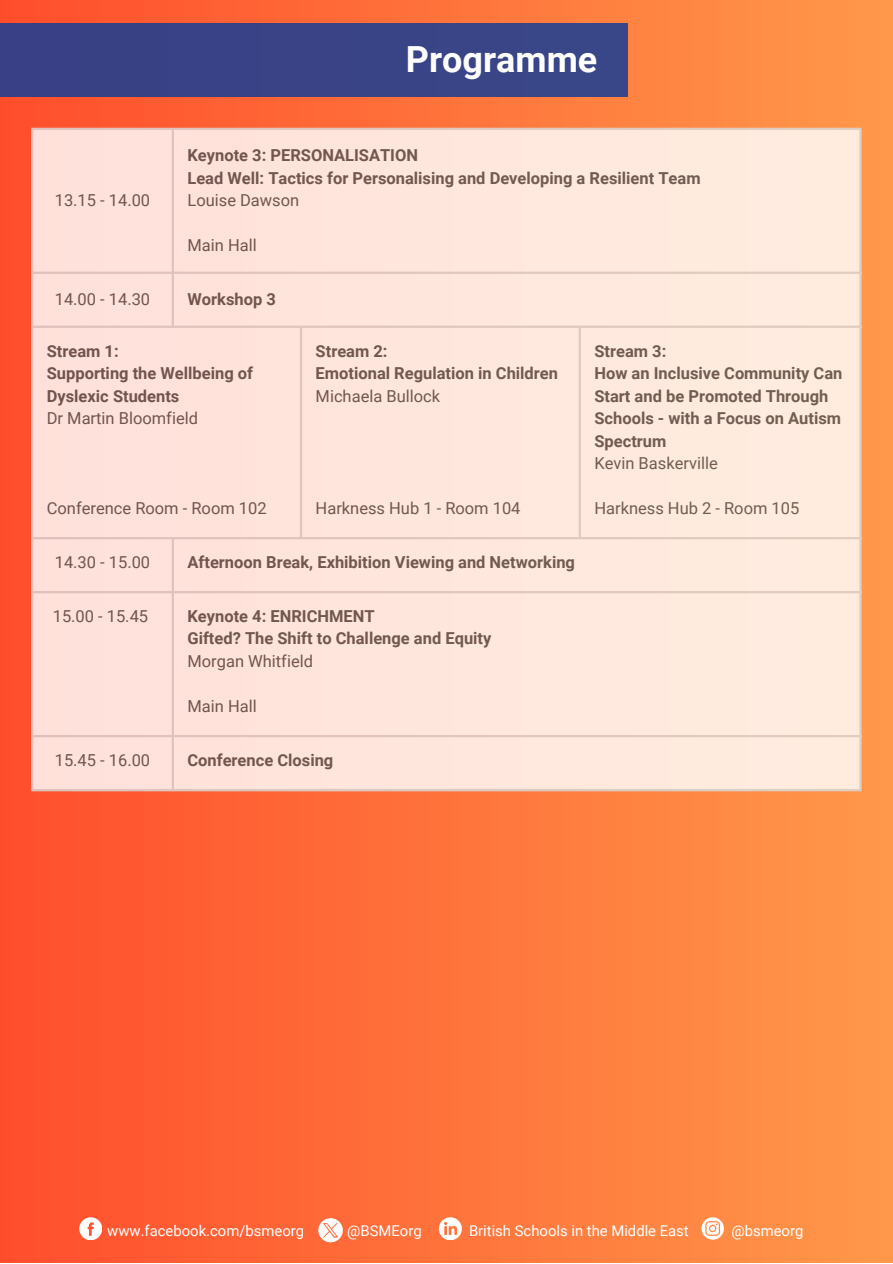
<style>
.page{position:relative;width:893px;height:1264px;background:#fff}
.page>*{position:absolute;margin:0;border:0;box-sizing:border-box;transform-origin:0 0}
.t1{font:700 36px "Roboto";color:#fff}
.t2{font:700 16.5px/22.5px "Roboto";color:#545454}
.t3{font:16.5px "Roboto";color:#545454}
.t4{font:14.85px "Roboto";color:#fff}
</style>
<div class="page">
<div style="left:0;top:0;width:892px;height:1262px;background:linear-gradient(to right,#ff4d2c,#ff984a)"></div>
<div style="left:0;top:24px;width:627px;height:73px;background:#394386"></div>
<div style="left:33px;top:130px;width:826px;height:659px;background:#ffe6dd"></div>
<hr style="left:31px;top:130px;width:2px;height:659px;background:#d9d9d9">
<hr style="left:172px;top:130px;width:2px;height:195px;background:#d9d9d9">
<hr style="left:172px;top:539px;width:2px;height:250px;background:#d9d9d9">
<hr style="left:300px;top:328px;width:2px;height:209px;background:#d9d9d9">
<hr style="left:578px;top:328px;width:3px;height:209px;background:#d9d9d9">
<hr style="left:859px;top:130px;width:2px;height:659px;background:#d9d9d9">
<hr style="left:31px;top:128px;width:830px;height:2px;background:#d9d9d9">
<hr style="left:31px;top:272px;width:830px;height:2px;background:#d9d9d9">
<hr style="left:31px;top:325px;width:830px;height:3px;background:#d9d9d9">
<hr style="left:31px;top:537px;width:830px;height:2px;background:#d9d9d9">
<hr style="left:31px;top:591px;width:830px;height:2px;background:#d9d9d9">
<hr style="left:31px;top:735px;width:830px;height:2px;background:#d9d9d9">
<hr style="left:31px;top:789px;width:830px;height:2px;background:#d9d9d9">
<svg style="left:79px;top:1217px;width:23px;height:22px"></svg>
<svg style="left:439px;top:1217px;width:22px;height:22px"></svg>
<svg style="left:701px;top:1217px;width:22px;height:22px"></svg>
<img style="left:313px;top:1213px;width:35px;height:36px">
<p class="t3" style="left:55px;top:191px;width:97px">13.15 - 14.00</p>
<p class="t1" style="left:406px;top:39px;width:193px">Programme</p>
<p class="t2" style="left:187px;top:144px;width:514px">Keynote 3: PERSONALISATION<br>Lead Well: Tactics for Personalising and Developing a Resilient Team</p>
<p class="t3" style="left:187px;top:191px;width:113px">Louise Dawson</p>
<p class="t3" style="left:187px;top:236px;width:71px">Main Hall</p>
<p class="t3" style="left:55px;top:290px;width:97px">14.00 - 14.30</p>
<p class="t2" style="left:187px;top:288px;width:90px">Workshop 3</p>
<p class="t2" style="left:47px;top:340px;width:208px">Stream 1:<br>Supporting the Wellbeing of<br>Dyslexic Students</p>
<p class="t3" style="left:47px;top:409px;width:153px">Dr Martin Bloomfield</p>
<p class="t3" style="left:47px;top:498px;width:221px">Conference Room - Room 102</p>
<p class="t2" style="left:315px;top:340px;width:244px">Stream 2:<br>Emotional Regulation in Children</p>
<p class="t3" style="left:315px;top:386px;width:126px">Michaela Bullock</p>
<p class="t3" style="left:315px;top:498px;width:206px">Harkness Hub 1 - Room 104</p>
<p class="t3" style="left:55px;top:552px;width:97px">14.30 - 15.00</p>
<p class="t2" style="left:187px;top:551px;width:389px">Afternoon Break, Exhibition Viewing and Networking</p>
<p class="t3" style="left:53px;top:606px;width:97px">15.00 - 15.45</p>
<p class="t2" style="left:187px;top:605px;width:305px">Keynote 4: ENRICHMENT<br>Gifted? The Shift to Challenge and Equity</p>
<p class="t3" style="left:187px;top:651px;width:127px">Morgan Whitfield</p>
<p class="t3" style="left:187px;top:696px;width:71px">Main Hall</p>
<p class="t3" style="left:55px;top:750px;width:97px">15.45 - 16.00</p>
<p class="t2" style="left:187px;top:749px;width:147px">Conference Closing</p>
<p class="t2" style="left:594px;top:340px;width:249px">Stream 3:<br>How an Inclusive Community Can<br>Start and be Promoted Through<br>Schools - with a Focus on Autism<br>Spectrum</p>
<p class="t3" style="left:594px;top:454px;width:125px">Kevin Baskerville</p>
<p class="t3" style="left:594px;top:498px;width:206px">Harkness Hub 2 - Room 105</p>
<p class="t4" style="left:107px;top:1222px;width:198px">www.facebook.com/bsmeorg</p>
<p class="t4" style="left:347px;top:1222px;width:76px">@BSMEorg</p>
<p class="t4" style="left:469px;top:1222px;width:221px">British Schools in the Middle East</p>
<p class="t4" style="left:731px;top:1222px;width:73px">@bsmeorg</p>
</div>
